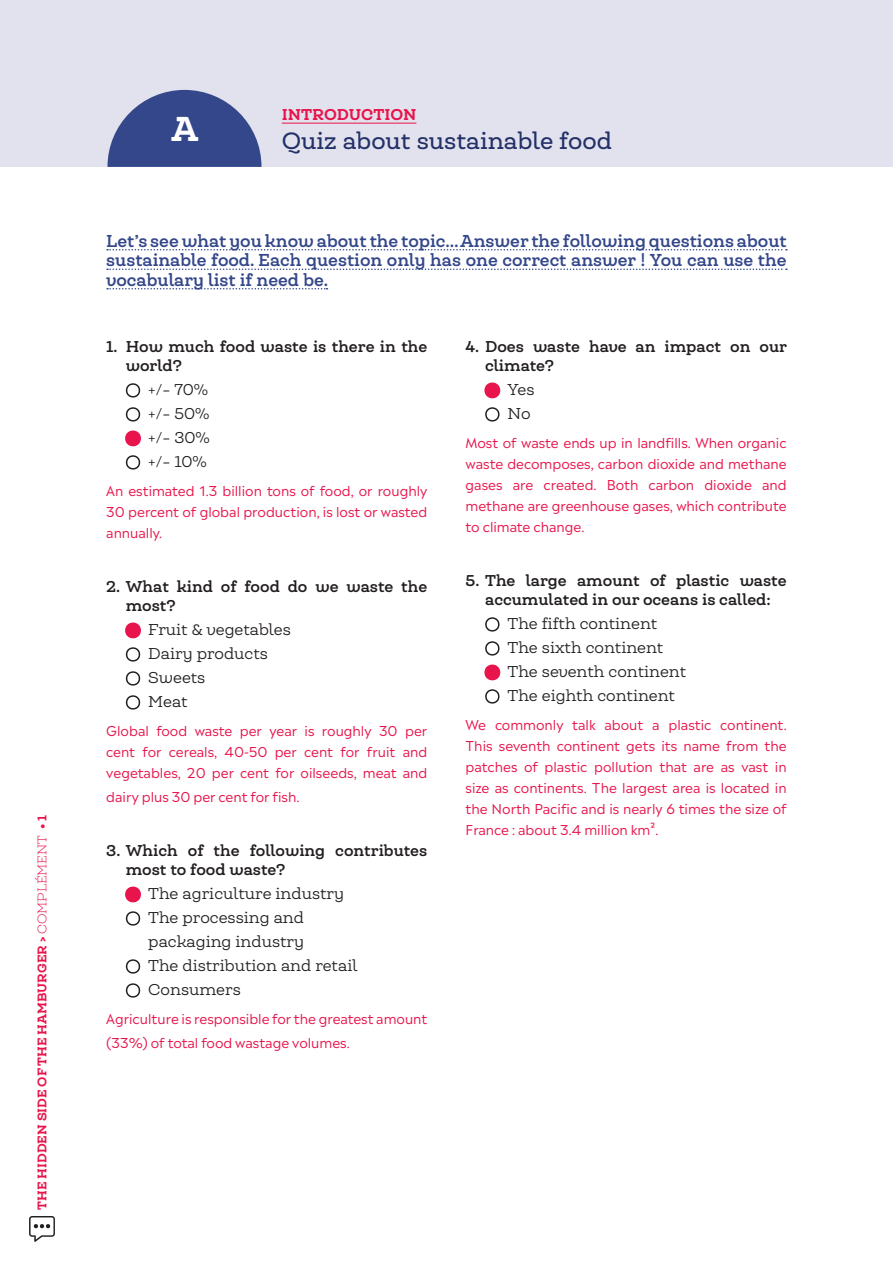
<style>
.page{position:relative;width:893px;height:1263px;background:#fff}
.page>*{position:absolute;margin:0;border:0;box-sizing:border-box;transform-origin:0 0}
.t1{font:900 33px "Queulat Alt Soft";color:#fff}
.t2{font:500 22.5px "Queulat Alt Soft";color:#233168}
.t3{font:700 16.5px/19.5px "Queulat Alt Soft";color:#34478a;text-align:justify}
.t4{font:15px/24px "Queulat Alt Soft";color:#231f20;text-align:right}
.t5{font:700 15px/19.5px "Queulat Alt Soft";color:#231f20}
.t6{font:900 15px "Queulat Alt Soft";color:#e8144b}
.t7{font:13.5px/21px "Madera";color:#e8144b;text-align:justify}
.t8{font:900 12px "Queulat Alt Soft";color:#e8144b}
.s1{font-weight:300}
.s2{font-family:"Madera";font-size:13.5px}
.s3{font-family:"Madera";font-size:13.5px;color:#e8144b}
</style>
<div class="page">
<svg style="left:29px;top:1216px;width:26px;height:26px"></svg>
<div style="left:0;top:0;width:893px;height:167px;background:#e2e2ee"></div>
<svg style="left:107px;top:249px;width:680px;height:1px"></svg>
<svg style="left:107px;top:268px;width:680px;height:2px"></svg>
<svg style="left:107px;top:288px;width:220px;height:1px"></svg>
<hr style="left:282px;top:123px;width:134px;height:1px;background:#e8144b">
<svg style="left:107px;top:90px;width:154px;height:77px"></svg>
<p class="t8" style="left:34px;top:1210px;width:396px;rotate:-90deg">THE HIDDEN SIDE OF THE HAMBURGER &gt; <span class="s1">COMPLÉMENT</span> • 1</p>
<h1 class="t1" style="left:171px;top:106px;width:29px">A</h1>
<p class="t6" style="left:282px;top:104px;width:136px">INTRODUCTION</p>
<h2 class="t2" style="left:282px;top:126px;width:332px">Quiz about sustainable food</h2>
<p class="t3" style="left:106px;top:231px;width:682px">Let’s see what you know about the topic… Answer the following questions about sustainable food. Each question only has one correct answer ! You can use the vocabulary list if need be.</p>
<p class="t5" style="left:126px;top:336px;width:303px;text-indent:-20px">1. How much food waste is there in the world?</p>
<p class="t4" style="left:126px;top:378px;width:84px"><span class="s2">●</span> +/- 70%</p>
<p class="t4" style="left:126px;top:402px;width:85px"><span class="s2">●</span> +/- 50%</p>
<p class="t4" style="left:126px;top:426px;width:86px"><span class="s3">●</span> +/- 30%</p>
<p class="t4" style="left:126px;top:450px;width:83px"><span class="s2">●</span> +/- 10%</p>
<p class="t7" style="left:106px;top:479px;width:323px">An estimated 1.3 billion tons of food, or roughly 30 percent of global production, is lost or wasted annually.</p>
<p class="t5" style="left:126px;top:576px;width:303px;text-indent:-20px">2. What kind of food do we waste the most?</p>
<p class="t4" style="left:126px;top:618px;width:167px"><span class="s3">●</span> Fruit &amp; vegetables</p>
<p class="t4" style="left:126px;top:642px;width:144px"><span class="s2">●</span> Dairy products</p>
<p class="t4" style="left:126px;top:666px;width:81px"><span class="s2">●</span> Sweets</p>
<p class="t4" style="left:126px;top:690px;width:63px"><span class="s2">●</span> Meat</p>
<p class="t7" style="left:106px;top:719px;width:323px">Global food waste per year is roughly 30 per cent for cereals, 40-50 per cent for fruit and vegetables, 20 per cent for oilseeds, meat and</p>
<p class="t7" style="left:106px;top:785px;width:195px">dairy plus 30 per cent for fish.</p>
<p class="t5" style="left:126px;top:840px;width:303px;text-indent:-20px">3. Which of the following contributes most to food waste?</p>
<p class="t4" style="left:126px;top:882px;width:220px"><span class="s3">●</span> The agriculture industry</p>
<p class="t4" style="left:126px;top:906px;width:180px"><span class="s2">●</span> The processing and packaging industry</p>
<p class="t4" style="left:126px;top:954px;width:233px"><span class="s2">●</span> The distribution and retail</p>
<p class="t4" style="left:126px;top:978px;width:117px"><span class="s2">●</span> Consumers</p>
<p class="t7" style="left:106px;top:1005px;width:323px;line-height:24px">Agriculture is responsible for the greatest amount (33%) of total food wastage volumes.</p>
<p class="t5" style="left:485px;top:336px;width:303px;text-indent:-20px">4. Does waste have an impact on our climate?</p>
<p class="t4" style="left:485px;top:378px;width:51px"><span class="s3">●</span> Yes</p>
<p class="t4" style="left:485px;top:402px;width:47px"><span class="s2">●</span> No</p>
<p class="t7" style="left:466px;top:431px;width:323px">Most of waste ends up in landfills. When organic waste decomposes, carbon dioxide and methane gases are created. Both carbon dioxide and methane are greenhouse gases, which contribute to climate change.</p>
<p class="t5" style="left:466px;top:570px;width:322px;text-align:center">5. The large amount of plastic waste accumulated in our oceans is called:</p>
<p class="t4" style="left:485px;top:612px;width:174px"><span class="s2">●</span> The fifth continent</p>
<p class="t4" style="left:485px;top:636px;width:180px"><span class="s2">●</span> The sixth continent</p>
<p class="t4" style="left:485px;top:660px;width:203px"><span class="s3">●</span> The seventh continent</p>
<p class="t4" style="left:485px;top:684px;width:191px"><span class="s2">●</span> The eighth continent</p>
<p class="t7" style="left:466px;top:713px;width:323px">We commonly talk about a plastic continent.<br>This seventh continent gets its name from the patches of plastic pollution that are as vast in size as continents. The largest area is located in the North Pacific and is nearly 6 times the size of France : about 3.4 million km².</p>
</div>
